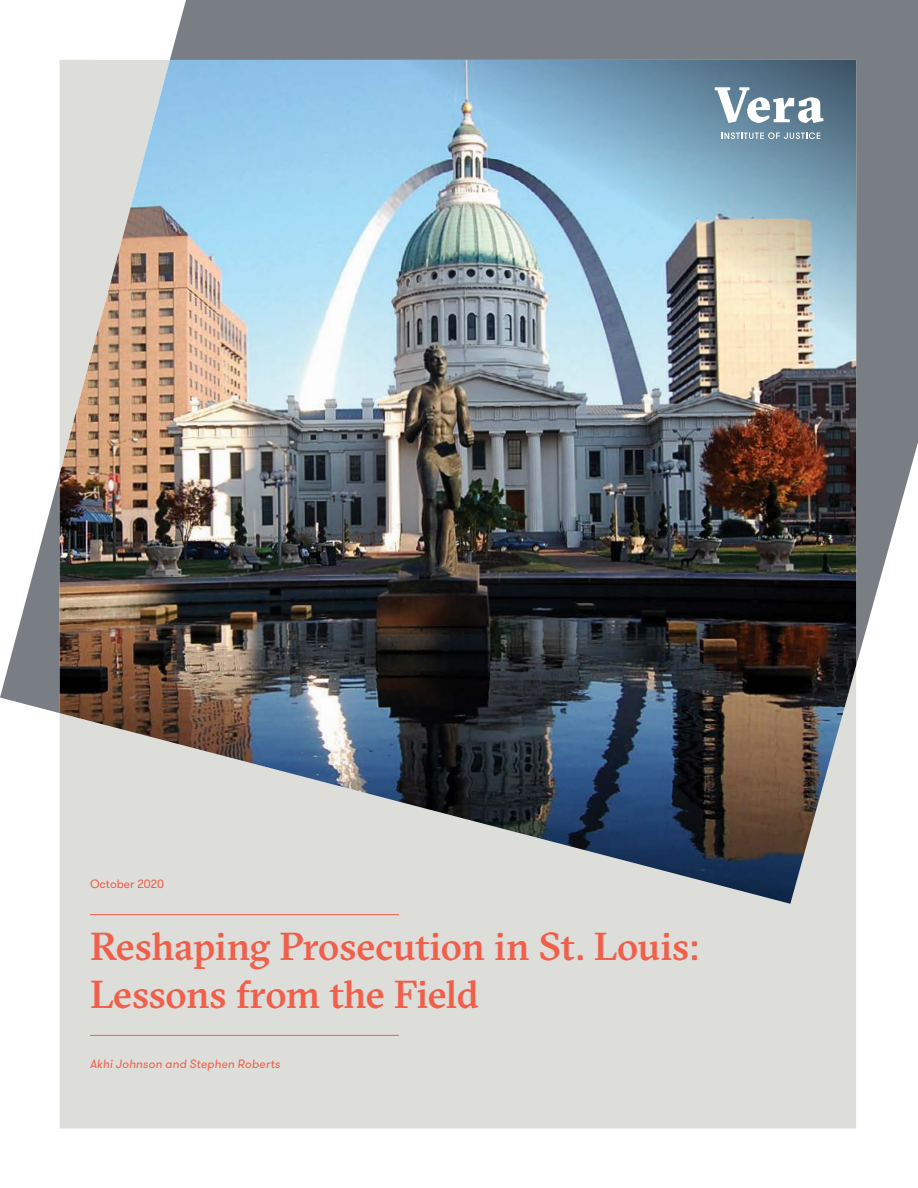
<style>
.page{position:relative;width:918px;height:1188px;background:#fff}
.page>*{position:absolute;margin:0;border:0;box-sizing:border-box;transform-origin:0 0}
.t1{font:500 39px/48px "GT Sectra";letter-spacing:-.01em;color:#f15f4b}
.t2{font:italic 12px "GT Walsheim";letter-spacing:.01em;color:#f15f4b}
.t3{font:12px "GT Walsheim";color:#f15f4b}
</style>
<div class="page">
<div style="left:60px;top:904px;width:796px;height:224px;background:#ddddd9"></div>
<svg style="left:0;top:474px;width:60px;height:239px"></svg>
<svg style="left:170px;top:0;width:748px;height:665px;background:#85898f"></svg>
<img style="left:60px;top:60px;width:796px;height:844px">
<img style="left:401px;top:60px;width:455px;height:455px">
<svg style="left:715px;top:87px;width:109px;height:36px"></svg>
<svg style="left:722px;top:132px;width:98px;height:7px"></svg>
<hr style="left:90px;top:914px;width:309px;height:1px;background:#f15f4b">
<hr style="left:90px;top:1035px;width:309px;height:1px;background:#f15f4b">
<p class="t3" style="left:90px;top:876px;width:76px">October 2020</p>
<p class="t1" style="left:90px;top:922px;width:611px">Reshaping Prosecution in St. Louis:<br>Lessons from the Field</p>
<p class="t2" style="left:90px;top:1056px;width:192px">Akhi Johnson and Stephen Roberts</p>
</div>
